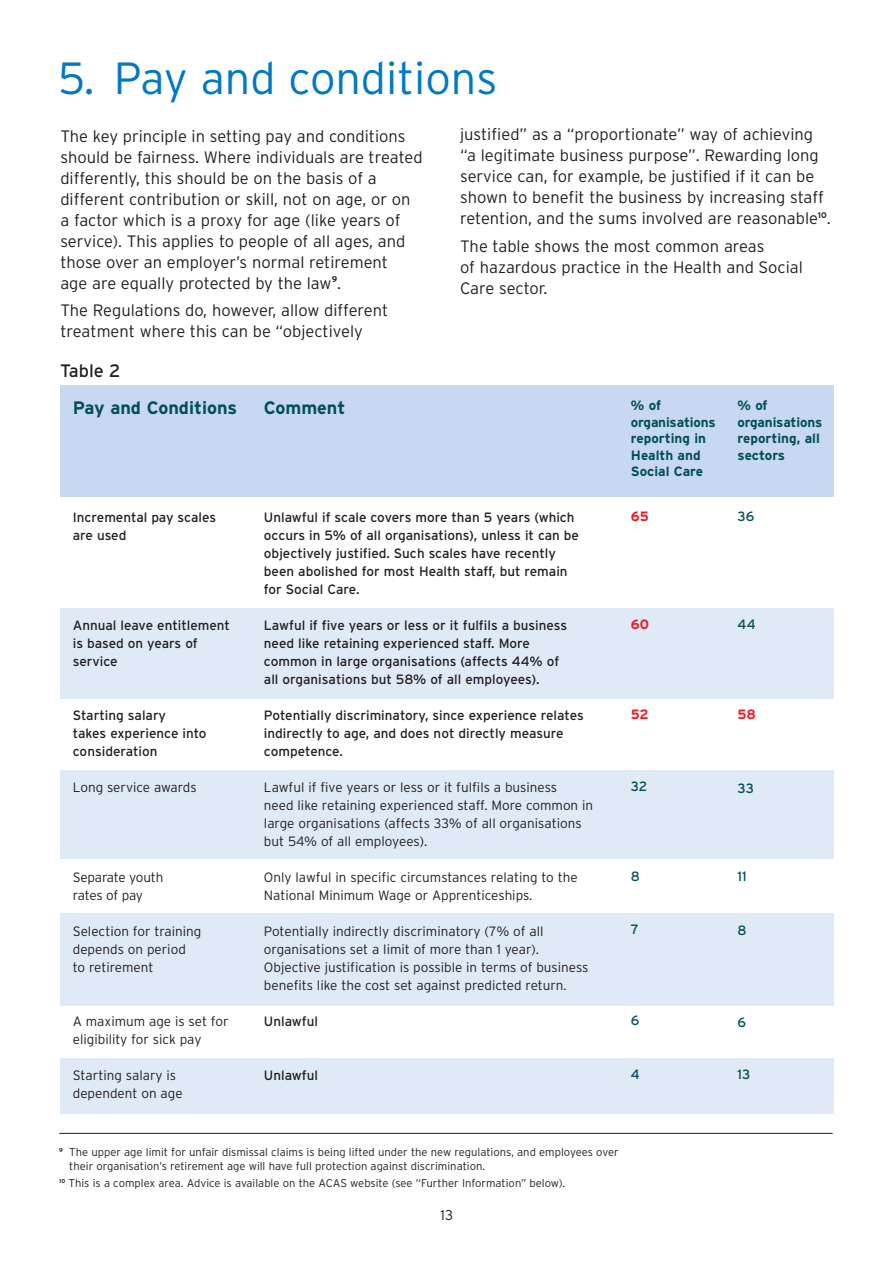
<style>
.page{position:relative;width:893px;height:1263px;background:#fff}
.page>*{position:absolute;margin:0;border:0;box-sizing:border-box;transform-origin:0 0}
.t1{font:300 45px "Interstate";color:#0079c1}
.t2{font:700 18px "Interstate";color:#004f5a}
.t3{font:18px "Interstate";color:#231f20}
.t4{font:300 16.5px/21px "Interstate";color:#231f20}
.t5{font:300 14.25px "Interstate";color:#231f20}
.t6{font:13.5px/18px "Interstate";color:#231f20}
.t7{font:300 13.5px/18px "Interstate";color:#231f20}
.t8{font:700 13.5px/16.5px "Interstate";letter-spacing:-.01em;color:#004f5a}
.t9{font:300 13.5px/18px "Interstate";letter-spacing:-.02em;color:#231f20}
.t10{font:13.5px "Interstate";color:#004f5a}
.t11{font:700 13.5px "Interstate";letter-spacing:-.01em;color:#ed1c24}
.t12{font:300 11.25px/13.5px "Interstate";color:#231f20}
</style>
<div class="page">
<div style="left:60px;top:385px;width:773px;height:112px;background:#c7d8f0"></div>
<div style="left:60px;top:608px;width:773px;height:90px;background:#e0e9f6"></div>
<div style="left:60px;top:770px;width:773px;height:89px;background:#e0e9f6"></div>
<div style="left:60px;top:913px;width:773px;height:92px;background:#e0e9f6"></div>
<div style="left:60px;top:1058px;width:773px;height:55px;background:#e0e9f6"></div>
<hr style="left:59px;top:1133px;width:774px;height:1px;background:#231f20">
<h1 class="t1" style="left:58px;top:53px;width:441px">5. Pay and conditions</h1>
<p class="t4" style="left:60px;top:125px;width:364px">The key principle in setting pay and conditions should be fairness. Where individuals are treated differently, this should be on the basis of a different contribution or skill, not on age, or on a factor which is a proxy for age (like years of service). This applies to people of all ages, and those over an employer’s normal retirement<br>age are equally protected by the law<sup>9</sup>.</p>
<p class="t4" style="left:60px;top:300px;width:329px">The Regulations do, however, allow different treatment where this can be “objectively</p>
<p class="t3" style="left:60px;top:360px;width:62px">Table 2</p>
<p class="t4" style="left:460px;top:124px;width:372px">justified” as a “proportionate” way of achieving “a legitimate business purpose”. Rewarding long service can, for example, be justified if it can be shown to benefit the business by increasing staff retention, and the sums involved are reasonable<sup>10</sup>.</p>
<p class="t4" style="left:460px;top:235px;width:344px">The table shows the most common areas<br>of hazardous practice in the Health and Social<br>Care sector.</p>
<p class="t2" style="left:73px;top:398px;width:166px">Pay and Conditions</p>
<p class="t2" style="left:264px;top:398px;width:83px">Comment</p>
<p class="t6" style="left:73px;top:508px;width:145px">Incremental pay scales are used</p>
<p class="t6" style="left:73px;top:616px;width:159px">Annual leave entitlement is based on years of service</p>
<p class="t6" style="left:73px;top:706px;width:135px">Starting salary<br>takes experience into consideration</p>
<p class="t7" style="left:73px;top:778px;width:125px">Long service awards</p>
<p class="t9" style="left:73px;top:868px;width:92px">Separate youth rates of pay</p>
<p class="t7" style="left:73px;top:922px;width:130px">Selection for training depends on period to retirement</p>
<p class="t7" style="left:73px;top:1012px;width:157px">A maximum age is set for eligibility for sick pay</p>
<p class="t7" style="left:73px;top:1066px;width:111px">Starting salary is dependent on age</p>
<p class="t6" style="left:264px;top:508px;width:317px">Unlawful if scale covers more than 5 years (which occurs in 5% of all organisations), unless it can be objectively justified. Such scales have recently been abolished for most Health staff, but remain for Social Care.</p>
<p class="t6" style="left:264px;top:616px;width:305px">Lawful if five years or less or it fulfils a business need like retaining experienced staff. More common in large organisations (affects 44% of all organisations but 58% of all employees).</p>
<p class="t6" style="left:264px;top:706px;width:321px">Potentially discriminatory, since experience relates indirectly to age, and does not directly measure competence.</p>
<p class="t7" style="left:264px;top:778px;width:331px">Lawful if five years or less or it fulfils a business<br>need like retaining experienced staff. More common in large organisations (affects 33% of all organisations but 54% of all employees).</p>
<p class="t7" style="left:264px;top:868px;width:315px">Only lawful in specific circumstances relating to the<br>National Minimum Wage or Apprenticeships.</p>
<p class="t7" style="left:264px;top:922px;width:326px">Potentially indirectly discriminatory (7% of all organisations set a limit of more than 1 year).<br>Objective justification is possible in terms of business benefits like the cost set against predicted return.</p>
<p class="t6" style="left:264px;top:1012px;width:56px">Unlawful</p>
<p class="t6" style="left:264px;top:1066px;width:56px">Unlawful</p>
<p class="t8" style="left:631px;top:397px;width:86px">% of organisations reporting in<br>Health and<br>Social Care</p>
<p class="t11" style="left:631px;top:509px;width:19px">65</p>
<p class="t11" style="left:631px;top:617px;width:20px">60</p>
<p class="t11" style="left:631px;top:707px;width:19px">52</p>
<p class="t10" style="left:631px;top:779px;width:18px">32</p>
<p class="t10" style="left:631px;top:869px;width:11px">8</p>
<p class="t10" style="left:631px;top:921px;width:10px">7</p>
<p class="t10" style="left:631px;top:1013px;width:10px">6</p>
<p class="t10" style="left:631px;top:1067px;width:11px">4</p>
<p class="t12" style="left:69px;top:1145px;width:551px;text-indent:-10px"><sup>9</sup> The upper age limit for unfair dismissal claims is being lifted under the new regulations, and employees over their organisation’s retirement age will have full protection against discrimination.</p>
<p class="t12" style="left:59px;top:1176px;width:507px"><sup>10</sup> This is a complex area. Advice is available on the ACAS website (see “Further Information” below).</p>
<p class="t5" style="left:441px;top:1207px;width:14px">13</p>
<p class="t8" style="left:738px;top:397px;width:86px">% of organisations reporting, all sectors</p>
<p class="t10" style="left:738px;top:509px;width:18px">36</p>
<p class="t10" style="left:738px;top:617px;width:20px">44</p>
<p class="t11" style="left:738px;top:707px;width:20px">58</p>
<p class="t10" style="left:738px;top:780px;width:18px">33</p>
<p class="t10" style="left:738px;top:869px;width:11px">11</p>
<p class="t10" style="left:738px;top:923px;width:11px">8</p>
<p class="t10" style="left:738px;top:1014px;width:10px">6</p>
<p class="t10" style="left:738px;top:1067px;width:14px">13</p>
</div>
